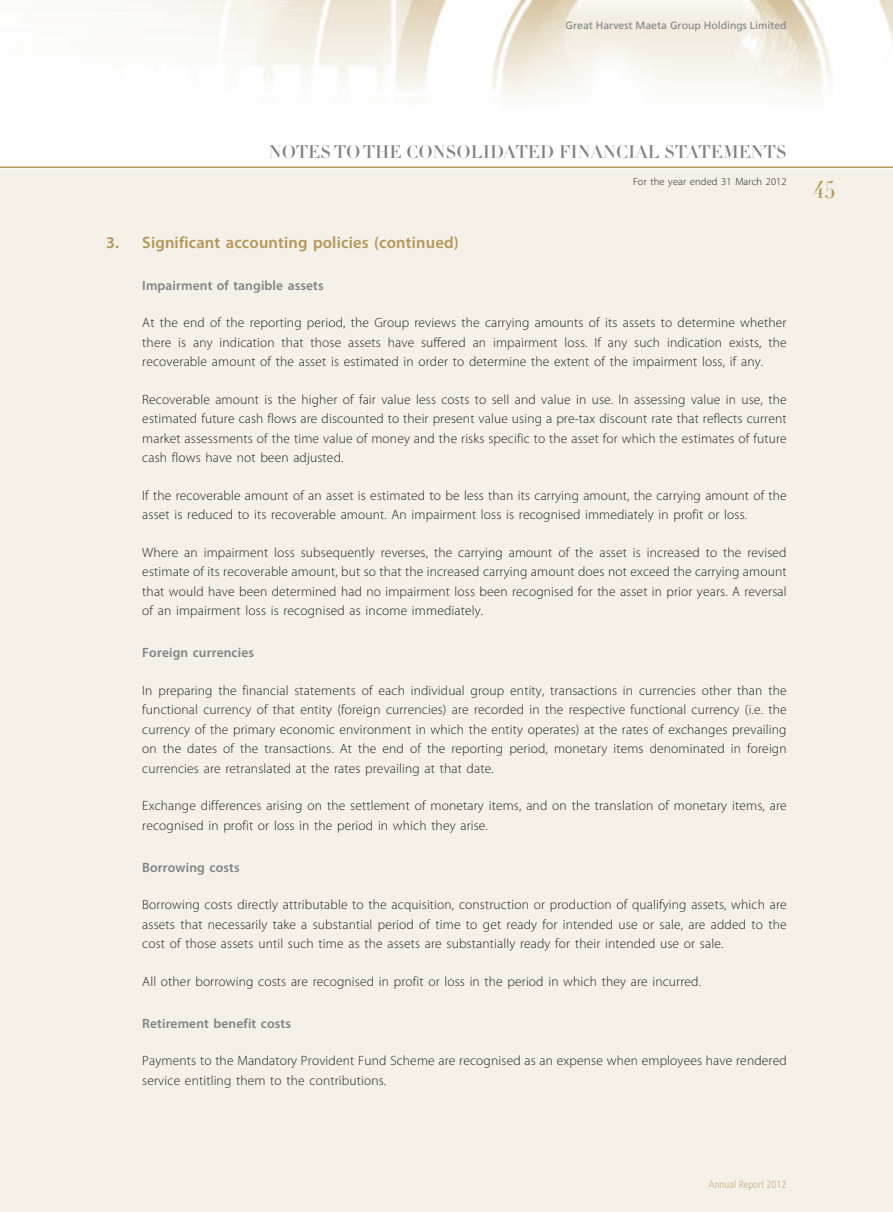
<style>
.page{position:relative;width:893px;height:1212px;background:#fff}
.page>*{position:absolute;margin:0;border:0;box-sizing:border-box;transform-origin:0 0}
.t1{font:24px "Didot LT Std Headline";color:#b39759}
.t2{font:18px "Didot LT Std Headline";color:#808285}
._03_H1{font:600 16.5px "Myriad Pro";letter-spacing:.01em;color:#b39759}
._12___P2{font:300 13.5px/19.5px "Myriad Pro";letter-spacing:.01em;color:#231f20;text-align:justify}
._04___H2{font:600 13.5px "Myriad Pro";letter-spacing:.01em;color:#808285}
.t3{font:10.5px "Frutiger LT Std";color:#808285}
.t4{font:300 10.5px "Myriad Pro";letter-spacing:.01em;color:#231f20}
.t5{font:300 condensed 10.5px "Frutiger LT Std";color:#c6b081}
</style>
<div class="page">
<img style="left:34px;top:0;width:859px;height:96px">
<div style="left:0;top:169px;width:893px;height:1043px;background:#f5f1e8"></div>
<hr style="left:0;top:166px;width:893px;height:2px;background:#b39759">
<p class="t3" style="left:565px;top:19px;width:223px">Great Harvest Maeta Group Holdings Limited</p>
<h2 class="t2" style="left:269px;top:140px;width:519px">NOTES TO THE CONSOLIDATED FINANCIAL STATEMENTS</h2>
<p class="t4" style="left:633px;top:176px;width:155px">For the year ended 31 March 2012</p>
<p class="_03_H1" style="left:106px;top:232px;width:354px">3. Significant accounting policies (continued)</p>
<p class="_04___H2" style="left:142px;top:277px;width:183px">Impairment of tangible assets</p>
<p class="_12___P2" style="left:142px;top:313px;width:646px">At the end of the reporting period, the Group reviews the carrying amounts of its assets to determine whether there is any indication that those assets have suffered an impairment loss. If any such indication exists, the recoverable amount of the asset is estimated in order to determine the extent of the impairment loss, if any.</p>
<p class="_12___P2" style="left:142px;top:390px;width:646px">Recoverable amount is the higher of fair value less costs to sell and value in use. In assessing value in use, the estimated future cash flows are discounted to their present value using a pre-tax discount rate that reflects current market assessments of the time value of money and the risks specific to the asset for which the estimates of future cash flows have not been adjusted.</p>
<p class="_12___P2" style="left:142px;top:486px;width:646px">If the recoverable amount of an asset is estimated to be less than its carrying amount, the carrying amount of the asset is reduced to its recoverable amount. An impairment loss is recognised immediately in profit or loss.</p>
<p class="_12___P2" style="left:142px;top:543px;width:646px">Where an impairment loss subsequently reverses, the carrying amount of the asset is increased to the revised estimate of its recoverable amount, but so that the increased carrying amount does not exceed the carrying amount that would have been determined had no impairment loss been recognised for the asset in prior years. A reversal of an impairment loss is recognised as income immediately.</p>
<p class="_04___H2" style="left:142px;top:644px;width:113px">Foreign currencies</p>
<p class="_12___P2" style="left:142px;top:681px;width:646px">In preparing the financial statements of each individual group entity, transactions in currencies other than the functional currency of that entity (foreign currencies) are recorded in the respective functional currency (i.e. the currency of the primary economic environment in which the entity operates) at the rates of exchanges prevailing on the dates of the transactions. At the end of the reporting period, monetary items denominated in foreign currencies are retranslated at the rates prevailing at that date.</p>
<p class="_12___P2" style="left:142px;top:796px;width:646px">Exchange differences arising on the settlement of monetary items, and on the translation of monetary items, are recognised in profit or loss in the period in which they arise.</p>
<p class="_04___H2" style="left:142px;top:859px;width:99px">Borrowing costs</p>
<p class="_12___P2" style="left:142px;top:895px;width:646px">Borrowing costs directly attributable to the acquisition, construction or production of qualifying assets, which are assets that necessarily take a substantial period of time to get ready for intended use or sale, are added to the cost of those assets until such time as the assets are substantially ready for their intended use or sale.</p>
<p class="_12___P2" style="left:142px;top:972px;width:560px">All other borrowing costs are recognised in profit or loss in the period in which they are incurred.</p>
<p class="_04___H2" style="left:142px;top:1015px;width:150px">Retirement benefit costs</p>
<p class="_12___P2" style="left:142px;top:1051px;width:646px">Payments to the Mandatory Provident Fund Scheme are recognised as an expense when employees have rendered service entitling them to the contributions.</p>
<h1 class="t1" style="left:813px;top:175px;width:24px">45</h1>
<p class="t5" style="left:709px;top:1178px;width:79px">Annual Report 2012</p>
</div>
